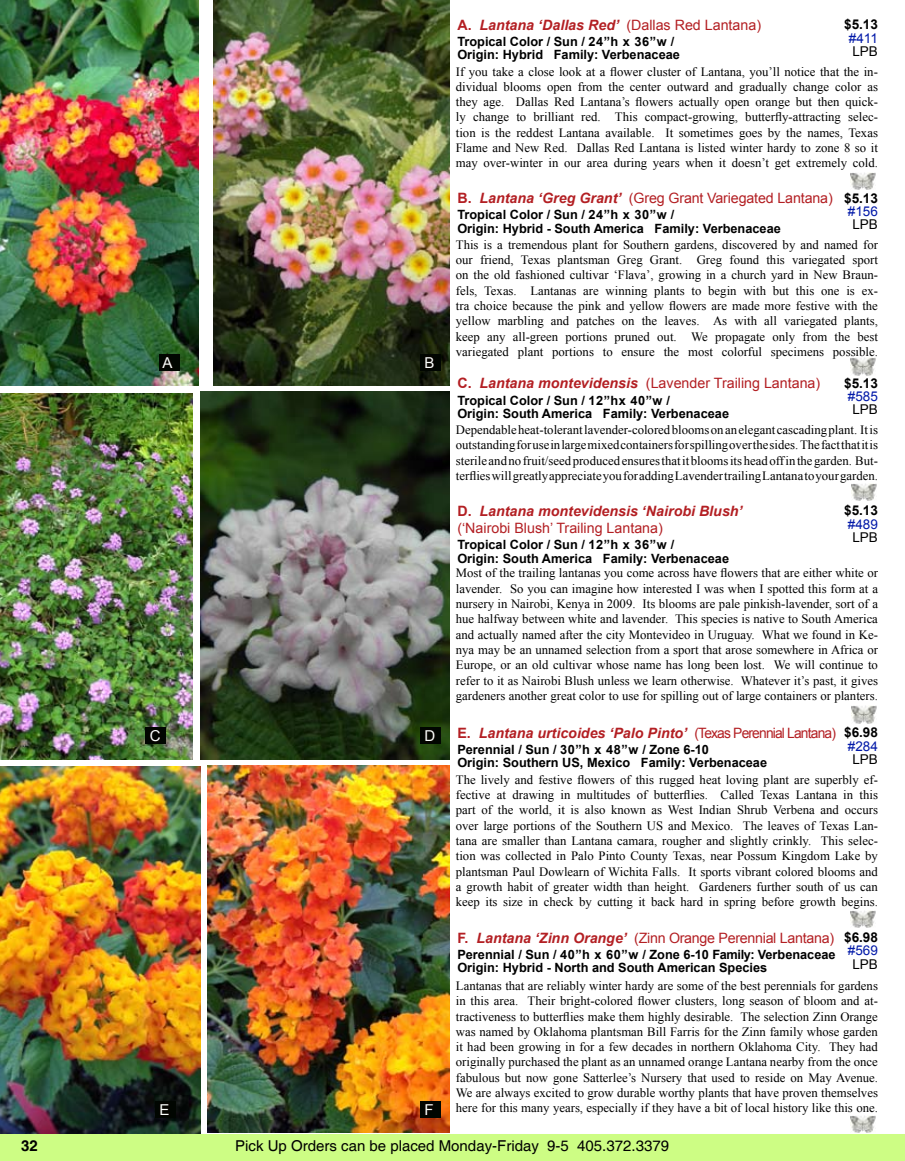
<style>
.page{position:relative;width:905px;height:1161px;background:#fff}
.page>*{position:absolute;margin:0;border:0;box-sizing:border-box;transform-origin:0 0}
.t1{font:15px "Helvetica";color:#000}
.t2{font:15px "Arial";color:#fcfffc}
.t3{font:700 15px "Helvetica";color:#000}
.t4{font:italic 700 14.25px/17.1px "Arial";color:#b31f23}
.t5{font:14.25px "Arial";letter-spacing:-.01em;color:#b31f23}
.t6{font:700 13.5px "Arial";color:#000}
.t7{font:13.5px "Arial";color:#0018a8}
.t8{font:13.5px "Arial";color:#000}
.t9{font:12.75px/15.3px "Times New Roman";color:#000;text-align:justify}
.t10{font:700 12.75px/13.2px "Arial";color:#000}
.s1{font-style:normal}
.s2{font-weight:400;font-style:normal}
.s3{font-weight:700}
.s4{font-weight:700;font-style:italic}
</style>
<div class="page">
<div style="left:0;top:1134px;width:904px;height:27px;background:#cdfd84"></div>
<img style="left:0;top:0;width:199px;height:386px">
<img style="left:850px;top:173px;width:25px;height:17px">
<img style="left:214px;top:0;width:235px;height:385px">
<img style="left:850px;top:358px;width:25px;height:17px">
<img style="left:0;top:393px;width:193px;height:367px">
<img style="left:851px;top:484px;width:26px;height:17px">
<img style="left:201px;top:392px;width:248px;height:367px">
<img style="left:851px;top:706px;width:26px;height:17px">
<img style="left:0;top:767px;width:201px;height:367px">
<img style="left:850px;top:911px;width:25px;height:17px">
<img style="left:207px;top:766px;width:242px;height:367px">
<img style="left:850px;top:1116px;width:25px;height:17px">
<div style="left:420px;top:1101px;width:20px;height:17px;background:#010601"></div>
<div style="left:159px;top:354px;width:20px;height:17px;background:#010601"></div>
<svg style="left:158px;top:345px;width:19px;height:27px"></svg>
<div style="left:420px;top:354px;width:20px;height:17px;background:#010601"></div>
<svg style="left:422px;top:353px;width:15px;height:1px"></svg>
<div style="left:146px;top:728px;width:20px;height:16px;background:#010601"></div>
<svg style="left:147px;top:726px;width:17px;height:19px"></svg>
<div style="left:420px;top:728px;width:20px;height:16px;background:#010601"></div>
<svg style="left:422px;top:727px;width:16px;height:1px"></svg>
<div style="left:155px;top:1101px;width:21px;height:17px;background:#010601"></div>
<p class="t2" style="left:162px;top:353px;width:12px">A</p>
<p class="t2" style="left:424px;top:353px;width:12px">B</p>
<p class="t2" style="left:150px;top:726px;width:12px">C</p>
<p class="t2" style="left:424px;top:726px;width:12px">D</p>
<p class="t2" style="left:159px;top:1100px;width:12px">E</p>
<p class="t2" style="left:424px;top:1100px;width:11px">F</p>
<p class="t6" style="left:844px;top:16px;width:35px">$5.13</p>
<p class="t7" style="left:848px;top:29px;width:31px">#411</p>
<p class="t8" style="left:852px;top:42px;width:27px">LPB</p>
<p class="t4" style="left:457px;top:17px;width:305px"><span class="s1">A.</span> Lantana ‘Dallas Red’ <span class="s2">(Dallas Red Lantana)</span></p>
<p class="t10" style="left:457px;top:35px;width:224px">Tropical Color / Sun / 24”h x 36”w /<br>Origin: Hybrid Family: Verbenaceae</p>
<p class="t9" style="left:456px;top:63px;width:423px">If you take a close look at a flower cluster of Lantana, you’ll notice that the in&shy;dividual blooms open from the center outward and gradually change color as they age. Dallas Red Lantana’s flowers actually open orange but then quick&shy;ly change to brilliant red. This compact-growing, butterfly-attracting selec&shy;tion is the reddest Lantana available. It sometimes goes by the names, Texas Flame and New Red. Dallas Red Lantana is listed winter hardy to zone 8 so it may over-winter in our area during years when it doesn’t get extremely cold.</p>
<p class="t6" style="left:844px;top:189px;width:35px">$5.13</p>
<p class="t7" style="left:847px;top:202px;width:32px">#156</p>
<p class="t8" style="left:852px;top:215px;width:27px">LPB</p>
<p class="t5" style="left:457px;top:189px;width:377px"><span class="s3">B.</span> <span class="s4">Lantana ‘Greg Grant’</span> (Greg Grant Variegated Lantana)</p>
<p class="t10" style="left:457px;top:209px;width:325px">Tropical Color / Sun / 24”h x 30”w /<br>Origin: Hybrid - South America Family: Verbenaceae</p>
<p class="t9" style="left:456px;top:237px;width:423px">This is a tremendous plant for Southern gardens, discovered by and named for our friend, Texas plantsman Greg Grant. Greg found this variegated sport on the old fashioned cultivar ‘Flava’, growing in a church yard in New Braun&shy;fels, Texas. Lantanas are winning plants to begin with but this one is ex&shy;tra choice because the pink and yellow flowers are made more festive with the yellow marbling and patches on the leaves. As with all variegated plants, keep any all-green portions pruned out. We propagate only from the best variegated plant portions to ensure the most colorful specimens possible.</p>
<p class="t6" style="left:844px;top:374px;width:35px">$5.13</p>
<p class="t7" style="left:847px;top:388px;width:32px">#585</p>
<p class="t8" style="left:852px;top:401px;width:27px">LPB</p>
<p class="t5" style="left:457px;top:374px;width:364px"><span class="s3">C.</span> <span class="s4">Lantana montevidensis</span> (Lavender Trailing Lantana)</p>
<p class="t10" style="left:457px;top:394px;width:273px">Tropical Color / Sun / 12”hx 40”w /<br>Origin: South America Family: Verbenaceae</p>
<p class="t9" style="left:456px;top:422px;width:423px">Dependable heat-tolerant lavender-colored blooms on an elegant cascading plant. It is outstanding for use in large mixed containers for spilling over the sides. The fact that it is sterile and no fruit/seed produced ensures that it blooms its head off in the garden. But&shy;terflies will greatly appreciate you for adding Lavender trailing Lantana to your garden.</p>
<p class="t6" style="left:844px;top:502px;width:35px">$5.13</p>
<p class="t7" style="left:847px;top:515px;width:32px">#489</p>
<p class="t8" style="left:852px;top:528px;width:27px">LPB</p>
<p class="t4" style="left:457px;top:503px;width:287px"><span class="s1">D.</span> Lantana montevidensis ‘Nairobi Blush’ <span class="s2">(‘Nairobi Blush’ Trailing Lantana)</span></p>
<p class="t10" style="left:457px;top:539px;width:273px">Tropical Color / Sun / 12”h x 36”w /<br>Origin: South America Family: Verbenaceae</p>
<p class="t9" style="left:456px;top:565px;width:423px">Most of the trailing lantanas you come across have flowers that are either white or lavender. So you can imagine how interested I was when I spotted this form at a nursery in Nairobi, Kenya in 2009. Its blooms are pale pinkish-lavender, sort of a hue halfway between white and lavender. This species is native to South America and actually named after the city Montevideo in Uruguay. What we found in Ke&shy;nya may be an unnamed selection from a sport that arose somewhere in Africa or Europe, or an old cultivar whose name has long been lost. We will continue to refer to it as Nairobi Blush unless we learn otherwise. Whatever it’s past, it gives gardeners another great color to use for spilling out of large containers or planters.</p>
<p class="t6" style="left:844px;top:724px;width:35px">$6.98</p>
<p class="t7" style="left:847px;top:737px;width:32px">#284</p>
<p class="t8" style="left:852px;top:750px;width:27px">LPB</p>
<p class="t4" style="left:457px;top:725px;width:380px"><span class="s1">E.</span> Lantana urticoides ‘Palo Pinto’ <span class="s2">(Texas Perennial Lantana)</span></p>
<p class="t10" style="left:457px;top:744px;width:311px">Perennial / Sun / 30”h x 48”w / Zone 6-10<br>Origin: Southern US, Mexico Family: Verbenaceae</p>
<p class="t9" style="left:456px;top:772px;width:423px">The lively and festive flowers of this rugged heat loving plant are superbly ef&shy;fective at drawing in multitudes of butterflies. Called Texas Lantana in this part of the world, it is also known as West Indian Shrub Verbena and occurs over large portions of the Southern US and Mexico. The leaves of Texas Lan&shy;tana are smaller than Lantana camara, rougher and slightly crinkly. This selec&shy;tion was collected in Palo Pinto County Texas, near Possum Kingdom Lake by plantsman Paul Dowlearn of Wichita Falls. It sports vibrant colored blooms and a growth habit of greater width than height. Gardeners further south of us can keep its size in check by cutting it back hard in spring before growth begins.</p>
<p class="t6" style="left:844px;top:929px;width:35px">$6.98</p>
<p class="t7" style="left:847px;top:942px;width:32px">#569</p>
<p class="t8" style="left:852px;top:955px;width:27px">LPB</p>
<p class="t5" style="left:457px;top:929px;width:378px"><span class="s3">F.</span> <span class="s4">Lantana ‘Zinn Orange’</span> (Zinn Orange Perennial Lantana)</p>
<p class="t10" style="left:457px;top:948px;width:380px">Perennial / Sun / 40”h x 60”w / Zone 6-10 Family: Verbenaceae<br>Origin: Hybrid - North and South American Species</p>
<p class="t9" style="left:456px;top:978px;width:423px">Lantanas that are reliably winter hardy are some of the best perennials for gardens in this area. Their bright-colored flower clusters, long season of bloom and at&shy;tractiveness to butterflies make them highly desirable. The selection Zinn Orange was named by Oklahoma plantsman Bill Farris for the Zinn family whose garden it had been growing in for a few decades in northern Oklahoma City. They had originally purchased the plant as an unnamed orange Lantana nearby from the once fabulous but now gone Satterlee’s Nursery that used to reside on May Avenue.<br>We are always excited to grow durable worthy plants that have proven themselves here for this many years, especially if they have a bit of local history like this one.</p>
<p class="t3" style="left:21px;top:1136px;width:18px">32</p>
<p class="t1" style="left:235px;top:1137px;width:435px">Pick Up Orders can be placed Monday-Friday 9-5 405.372.3379</p>
</div>
